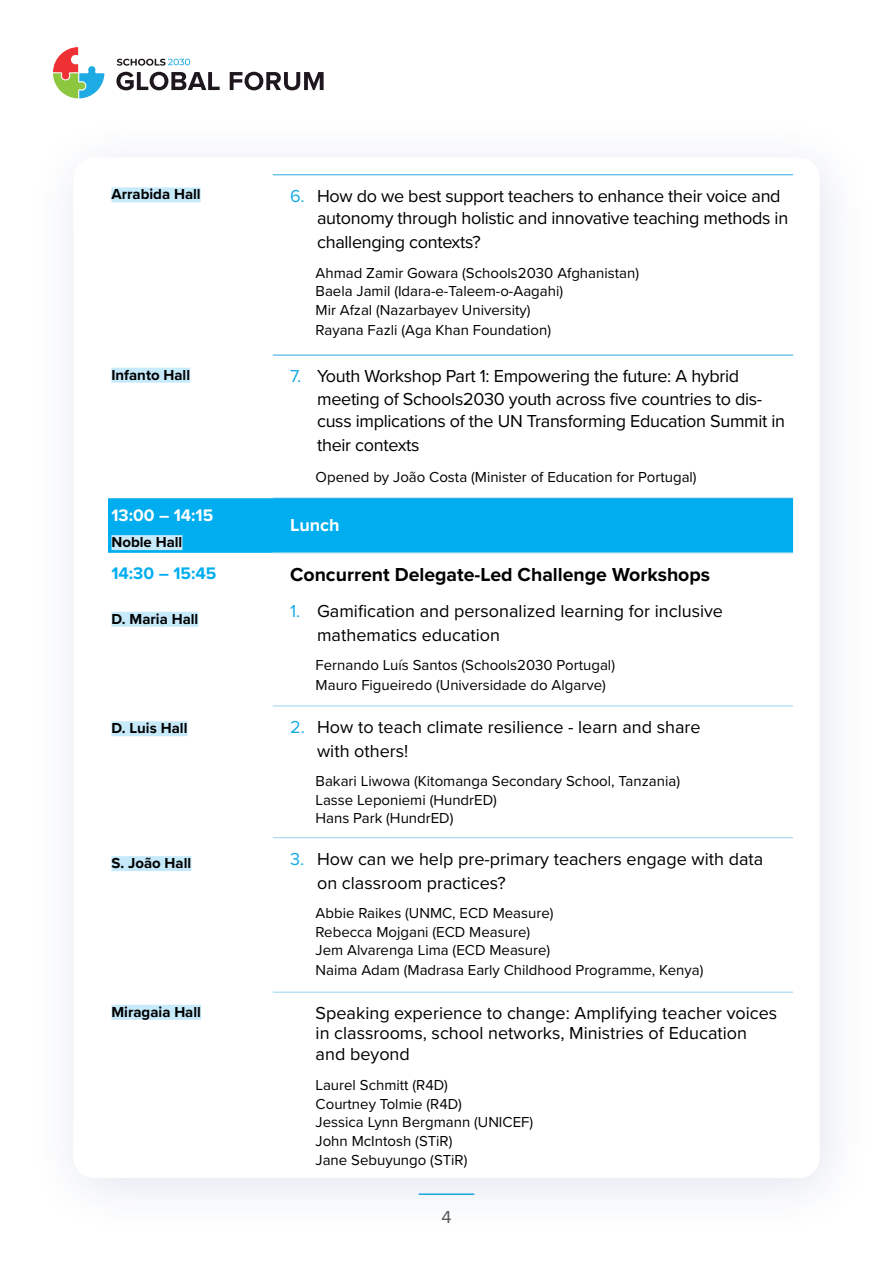
<style>
.page{position:relative;width:893px;height:1263px;background:#fff}
.page>*{position:absolute;margin:0;border:0;box-sizing:border-box;transform-origin:0 0}
.t1{font:700 19.5px "Proxima Nova";color:#000}
.t2{font:18px/23px "Proxima Nova";color:#000}
.t3{font:700 18px "Proxima Nova";color:#fff}
.t4{font:18px "Proxima Nova";color:#575756}
.t5{font:700 17.4px "Proxima Nova";color:#fff}
.t6{font:700 17.4px "Proxima Nova";color:#00aeef}
.t7{font:15px/18.6px "Proxima Nova";color:#000}
.t8{font:700 15px "Proxima Nova";color:#000}
.s1{color:#16ace3}
</style>
<div class="page">
<svg style="left:116px;top:72px;width:104px;height:18px"></svg>
<svg style="left:230px;top:72px;width:94px;height:18px"></svg>
<svg style="left:117px;top:59px;width:73px;height:7px"></svg>
<svg style="left:53px;top:47px;width:51px;height:51px"></svg>
<div style="left:25px;top:114px;width:851px;height:1125px;background:#fbfcfd"></div>
<div style="left:73px;top:157px;width:747px;height:1021px;background:#fff;border-radius:21px"></div>
<svg style="left:111px;top:175px;width:682px;height:323px"></svg>
<div style="left:108px;top:498px;width:685px;height:55px;background:#00aeef"></div>
<hr style="left:273px;top:174px;width:520px;height:1px;background:#2fa9e1">
<hr style="left:273px;top:355px;width:520px;height:1px;background:#2fa9e1">
<hr style="left:273px;top:498px;width:520px;height:1px;background:#2fa9e1">
<hr style="left:273px;top:552px;width:520px;height:1px;background:#97d4f0">
<hr style="left:273px;top:705px;width:520px;height:1px;background:#97d4f0">
<hr style="left:273px;top:837px;width:520px;height:1px;background:#97d4f0">
<hr style="left:273px;top:992px;width:520px;height:1px;background:#97d4f0">
<div style="left:111px;top:187px;width:90px;height:15px;background:#c7eafb"></div>
<div style="left:111px;top:368px;width:79px;height:15px;background:#c7eafb"></div>
<div style="left:111px;top:535px;width:71px;height:15px;background:#c7eafb"></div>
<div style="left:111px;top:612px;width:87px;height:15px;background:#c7eafb"></div>
<div style="left:111px;top:721px;width:76px;height:15px;background:#c7eafb"></div>
<div style="left:111px;top:856px;width:80px;height:15px;background:#c7eafb"></div>
<div style="left:111px;top:1005px;width:90px;height:15px;background:#c7eafb"></div>
<p class="t8" style="left:111px;top:183px;width:91px">Arrabida Hall</p>
<p class="t2" style="left:317px;top:183px;width:473px;text-indent:-27px"><span class="s1">6.</span> How do we best support teachers to enhance their voice and autonomy through holistic and innovative teaching methods in challenging contexts?</p>
<p class="t7" style="left:316px;top:263px;width:325px">Ahmad Zamir Gowara (Schools2030 Afghanistan)<br>Baela Jamil (Idara-e-Taleem-o-Aagahi)<br>Mir Afzal (Nazarbayev University)</p>
<p class="t7" style="left:316px;top:320px;width:237px">Rayana Fazli (Aga Khan Foundation)</p>
<p class="t8" style="left:111px;top:363px;width:80px">Infanto Hall</p>
<p class="t2" style="left:317px;top:364px;width:470px;text-indent:-27px"><span class="s1">7.</span> Youth Workshop Part 1: Empowering the future: A hybrid meeting of Schools2030 youth across five countries to dis&shy;cuss implications of the UN Transforming Education Summit in their contexts</p>
<p class="t7" style="left:316px;top:467px;width:383px">Opened by João Costa (Minister of Education for Portugal)</p>
<p class="t5" style="left:111px;top:502px;width:103px">13:00 – 14:15</p>
<p class="t8" style="left:111px;top:531px;width:72px">Noble Hall</p>
<p class="t3" style="left:290px;top:512px;width:51px">Lunch</p>
<p class="t6" style="left:111px;top:560px;width:106px">14:30 – 15:45</p>
<p class="t8" style="left:111px;top:608px;width:88px">D. Maria Hall</p>
<p class="t8" style="left:111px;top:717px;width:78px">D. Luis Hall</p>
<p class="t8" style="left:111px;top:852px;width:81px">S. João Hall</p>
<p class="t1" style="left:290px;top:560px;width:422px">Concurrent Delegate-Led Challenge Workshops</p>
<p class="t2" style="left:317px;top:598px;width:407px;line-height:24px;text-indent:-27px"><span class="s1">1.</span> Gamification and personalized learning for inclusive mathematics education</p>
<p class="t7" style="left:316px;top:654px;width:301px;line-height:20.1px">Fernando Luís Santos (Schools2030 Portugal)<br>Mauro Figueiredo (Universidade do Algarve)</p>
<p class="t2" style="left:317px;top:714px;width:385px;line-height:24px;text-indent:-27px"><span class="s1">2.</span> How to teach climate resilience - learn and share with others!</p>
<p class="t7" style="left:316px;top:771px;width:366px">Bakari Liwowa (Kitomanga Secondary School, Tanzania)<br>Lasse Leponiemi (HundrED)<br>Hans Park (HundrED)</p>
<p class="t2" style="left:317px;top:846px;width:448px;line-height:24px;text-indent:-27px"><span class="s1">3.</span> How can we help pre-primary teachers engage with data on classroom practices?</p>
<p class="t7" style="left:316px;top:903px;width:239px">Abbie Raikes (UNMC, ECD Measure)<br>Rebecca Mojgani (ECD Measure)<br>Jem Alvarenga Lima (ECD Measure)</p>
<p class="t7" style="left:316px;top:960px;width:389px">Naima Adam (Madrasa Early Childhood Programme, Kenya)</p>
<p class="t8" style="left:111px;top:1000px;width:91px">Miragaia Hall</p>
<p class="t2" style="left:316px;top:1002px;width:463px;line-height:19.5px">Speaking experience to change: Amplifying teacher voices in classrooms, school networks, Ministries of Education</p>
<p class="t2" style="left:316px;top:1042px;width:96px">and beyond</p>
<p class="t7" style="left:316px;top:1075px;width:219px">Laurel Schmitt (R4D)<br>Courtney Tolmie (R4D)<br>Jessica Lynn Bergmann (UNICEF)<br>John McIntosh (STiR)<br>Jane Sebuyungo (STiR)</p>
<p class="t4" style="left:441px;top:1204px;width:12px">4</p>
</div>
